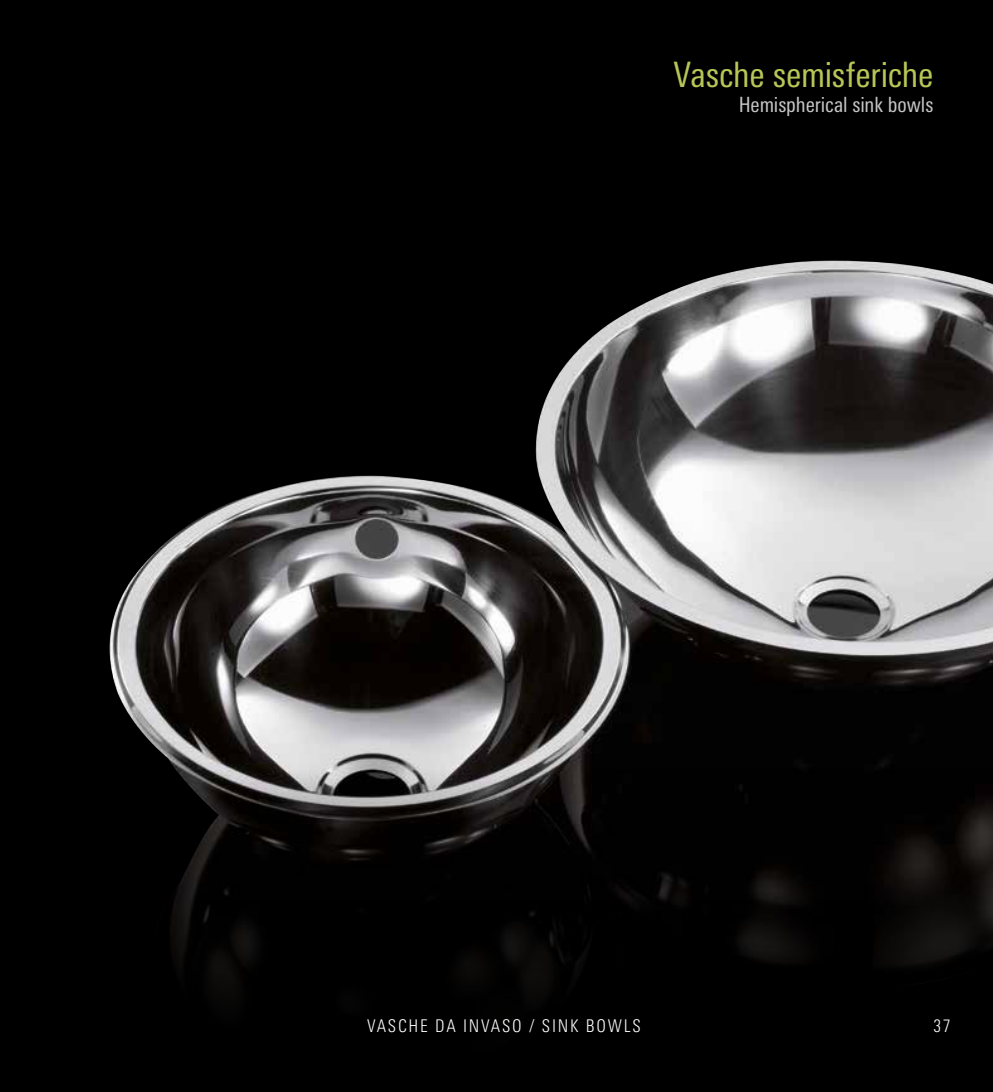
<style>
.page{position:relative;width:993px;height:1092px;background:#fff}
.page>*{position:absolute;margin:0;border:0;box-sizing:border-box;transform-origin:0 0}
.t1{font:condensed 35px "Linotype Univers";letter-spacing:-.005em;color:#b7c657}
.t2{font:condensed 21px "Linotype Univers";letter-spacing:-.005em;color:#c6c6c6}
.t3{font:300 condensed 17.5px "Linotype Univers";letter-spacing:.1em;color:#fff}
</style>
<div class="page">
<div style="left:0;top:0;width:992px;height:1091px;background:#000"></div>
<img style="left:109px;top:260px;width:883px;height:732px">
<h1 class="t1" style="left:673px;top:54px;width:261px">Vasche semisferiche</h1>
<p class="t2" style="left:738px;top:93px;width:196px">Hemispherical sink bowls</p>
<p class="t3" style="left:367px;top:1016px;width:275px">VASCHE DA INVASO / SINK BOWLS</p>
<p class="t3" style="left:933px;top:1016px;width:19px">37</p>
</div>
